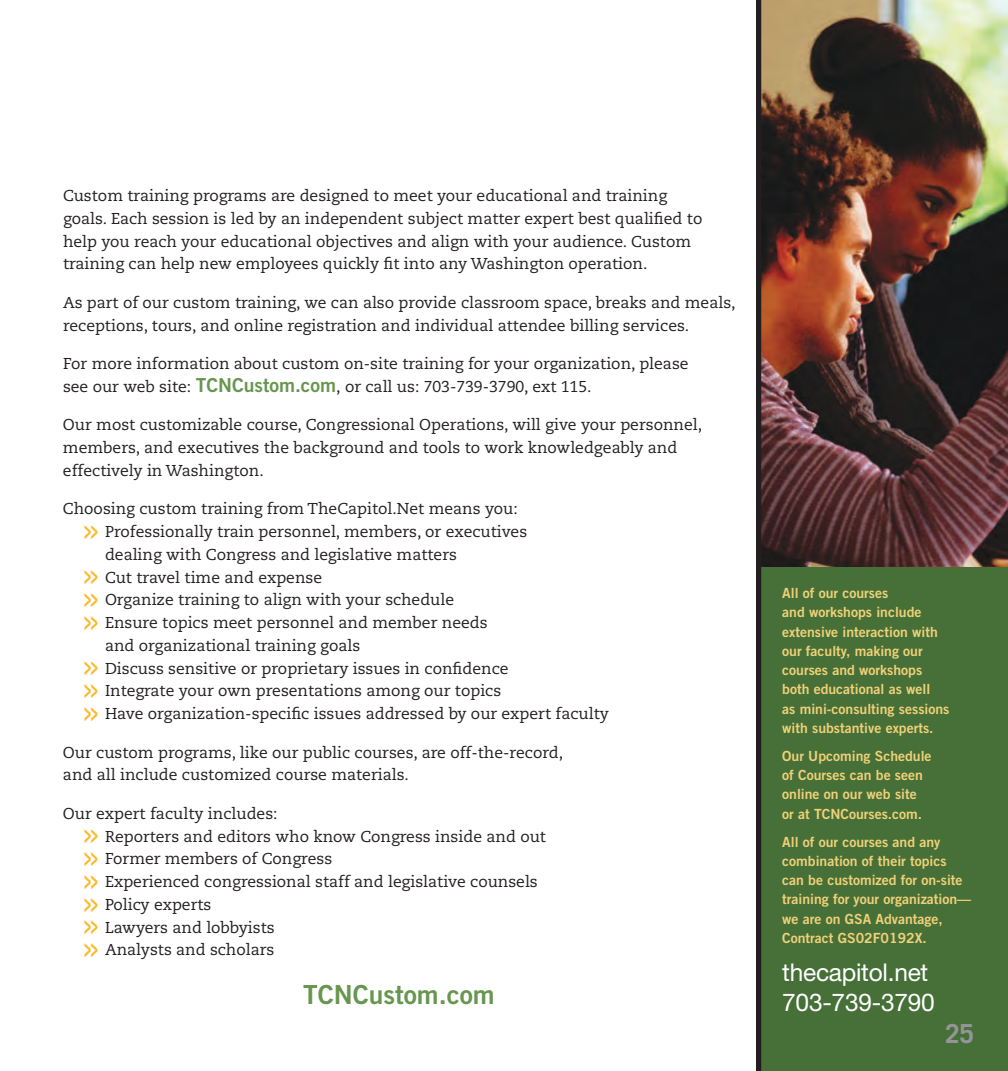
<style>
.page{position:relative;width:1008px;height:1071px;background:#fff}
.page>*{position:absolute;margin:0;border:0;box-sizing:border-box;transform-origin:0 0}
.t1{font:26.25px "Trade Gothic LT Std Bd 2";color:#67964f}
.t2{font:700 26.25px "Trade Gothic LT Std";color:#939598}
.t3{font:24.5px "Helvetica Neue LT Std";letter-spacing:-.01em;color:#fff}
.t4{font:15.75px/22.8px "Caecilia LT Std";color:#231f20}
.t5{font:14px/19.2px "Trade Gothic LT Std Bd 2";color:#f0d177}
.s1{font-family:"Trade Gothic LT Std Bd 2";font-size:19.25px;color:#67964f}
.s2{font-family:"Trade Gothic LT Std Bd 2";font-size:26.25px;color:#fcb825}
</style>
<div class="page">
<img style="left:761px;top:0;width:247px;height:567px">
<div style="left:756px;top:567px;width:252px;height:504px;background:#477039"></div>
<div style="left:756px;top:0;width:5px;height:1071px;background:#231f20"></div>
<p class="t4" style="left:63px;top:185px;width:641px">Custom training programs are designed to meet your educational and training goals. Each session is led by an independent subject matter expert best qualified to help you reach your educational objectives and align with your audience. Custom training can help new employees quickly fit into any Washington operation.</p>
<p class="t4" style="left:63px;top:291px;width:674px">As part of our custom training, we can also provide classroom space, breaks and meals, receptions, tours, and online registration and individual attendee billing services.</p>
<p class="t4" style="left:63px;top:353px;width:627px">For more information about custom on-site training for your organization, please see our web site: <span class="s1">TCNCustom.com</span>, or call us: 703-739-3790, ext 115.</p>
<p class="t4" style="left:63px;top:414px;width:641px">Our most customizable course, Congressional Operations, will give your personnel, members, and executives the background and tools to work knowledgeably and effectively in Washington.</p>
<p class="t4" style="left:63px;top:498px;width:456px">Choosing custom training from TheCapitol.Net means you:</p>
<p class="t4" style="left:105px;top:521px;width:424px;text-indent:-21px"><span class="s2">&gt;&gt;</span> Professionally train personnel, members, or executives dealing with Congress and legislative matters</p>
<p class="t4" style="left:84px;top:566px;width:240px"><span class="s2">&gt;&gt;</span> Cut travel time and expense</p>
<p class="t4" style="left:84px;top:589px;width:372px"><span class="s2">&gt;&gt;</span> Organize training to align with your schedule</p>
<p class="t4" style="left:105px;top:612px;width:384px;text-indent:-21px"><span class="s2">&gt;&gt;</span> Ensure topics meet personnel and member needs and organizational training goals</p>
<p class="t4" style="left:84px;top:657px;width:426px"><span class="s2">&gt;&gt;</span> Discuss sensitive or proprietary issues in confidence</p>
<p class="t4" style="left:84px;top:680px;width:419px"><span class="s2">&gt;&gt;</span> Integrate your own presentations among our topics</p>
<p class="t4" style="left:84px;top:703px;width:526px"><span class="s2">&gt;&gt;</span> Have organization-specific issues addressed by our expert faculty</p>
<p class="t4" style="left:63px;top:741px;width:502px">Our custom programs, like our public courses, are off-the-record, and all include customized course materials.</p>
<p class="t4" style="left:63px;top:802px;width:216px">Our expert faculty includes:</p>
<p class="t4" style="left:84px;top:825px;width:464px"><span class="s2">&gt;&gt;</span> Reporters and editors who know Congress inside and out</p>
<p class="t4" style="left:84px;top:848px;width:250px"><span class="s2">&gt;&gt;</span> Former members of Congress</p>
<p class="t4" style="left:84px;top:871px;width:455px"><span class="s2">&gt;&gt;</span> Experienced congressional staff and legislative counsels</p>
<p class="t4" style="left:84px;top:893px;width:129px"><span class="s2">&gt;&gt;</span> Policy experts</p>
<p class="t4" style="left:84px;top:916px;width:192px"><span class="s2">&gt;&gt;</span> Lawyers and lobbyists</p>
<p class="t4" style="left:84px;top:939px;width:192px"><span class="s2">&gt;&gt;</span> Analysts and scholars</p>
<p class="t1" style="left:303px;top:979px;width:193px">TCNCustom.com</p>
<p class="t5" style="left:782px;top:583px;width:169px">All of our courses<br>and workshops include extensive interaction with our faculty, making our courses and workshops both educational as well<br>as mini-consulting sessions with substantive experts.</p>
<p class="t5" style="left:782px;top:746px;width:151px">Our Upcoming Schedule of Courses can be seen online on our web site or at TCNCourses.com.</p>
<p class="t5" style="left:782px;top:832px;width:190px">All of our courses and any combination of their topics can be customized for on-site training for your organization— we are on GSA Advantage,<br>Contract GS02F0192X.</p>
<p class="t3" style="left:782px;top:958px;width:148px">thecapitol.net</p>
<p class="t3" style="left:782px;top:988px;width:154px">703-739-3790</p>
<p class="t2" style="left:945px;top:1017px;width:31px">25</p>
</div>
